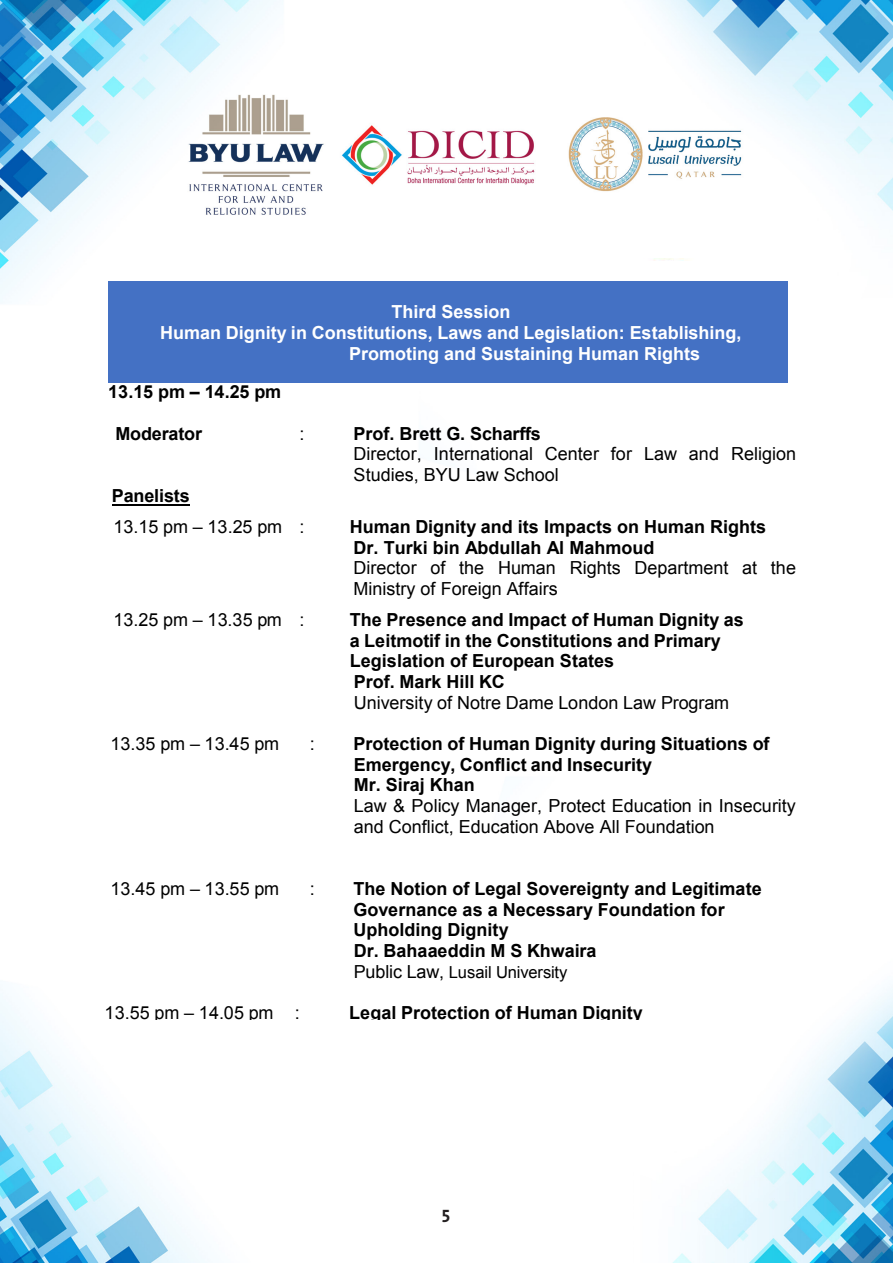
<style>
.page{position:relative;width:893px;height:1263px;background:#fff}
.page>*{position:absolute;margin:0;border:0;box-sizing:border-box;transform-origin:0 0}
.t1{font:700 18px/20.7px "Arial";color:#000}
.t2{font:18px/20.7px "Arial";color:#000}
.t3{font:700 18px "Arial";color:#fff}
.t4{font:700 18px "The Sans";color:#231f20}
.t5{font:16.5px "Arial";letter-spacing:-.005em;color:#000}
.s1{font-weight:700}
.s2{font-weight:400}
.s3{font-size:18px}
</style>
<div class="page">
<img style="left:0;top:0;width:893px;height:1263px">
<img style="left:623px;top:258px;width:193px;height:2px">
<hr style="left:112px;top:504px;width:77px;height:2px;background:#000">
<div style="left:108px;top:281px;width:680px;height:101px;background:#4471c4"></div>
<p class="t3" style="left:391px;top:300px;width:121px">Third Session</p>
<p class="t3" style="left:160px;top:321px;width:583px">Human Dignity in Constitutions, Laws and Legislation: Establishing,</p>
<p class="t3" style="left:349px;top:342px;width:353px">Promoting and Sustaining Human Rights</p>
<p class="t1" style="left:108px;top:382px;width:174px">13.15 pm – 14.25 pm</p>
<p class="t1" style="left:115px;top:424px;width:88px">Moderator</p>
<p class="t2" style="left:299px;top:423px;width:7px">:</p>
<p class="t2" style="left:353px;top:423px;width:444px"><span class="s1">Prof. Brett G. Scharffs<br></span>Director, International Center for Law and Religion<br>Studies, BYU Law School</p>
<p class="t2" style="left:112px;top:480px;width:194px;line-height:31.2px"><span class="s1">Panelists<br></span>13.15 pm – 13.25 pm :</p>
<p class="t1" style="left:350px;top:517px;width:448px">Human Dignity and its Impacts on Human Rights<br>Dr. Turki bin Abdullah Al Mahmoud<br><span class="s2">Director of the Human Rights Department at the Ministry of Foreign Affairs</span></p>
<p class="t2" style="left:113px;top:609px;width:192px">13.25 pm – 13.35 pm :</p>
<p class="t1" style="left:350px;top:610px;width:396px">The Presence and Impact of Human Dignity as a Leitmotif in the Constitutions and Primary Legislation of European States<br>Prof. Mark Hill KC<br><span class="s2">University of Notre Dame London Law Program</span></p>
<p class="t2" style="left:110px;top:734px;width:170px">13.35 pm – 13.45 pm</p>
<p class="t2" style="left:310px;top:734px;width:7px">:</p>
<p class="t1" style="left:354px;top:734px;width:444px">Protection of Human Dignity during Situations of Emergency, Conflict and Insecurity<br>Mr. Siraj Khan<br><span class="s2">Law &amp; Policy Manager, Protect Education in Insecurity and Conflict, Education Above All Foundation</span></p>
<p class="t2" style="left:110px;top:878px;width:170px">13.45 pm – 13.55 pm</p>
<p class="t2" style="left:310px;top:878px;width:7px">:</p>
<p class="t1" style="left:354px;top:879px;width:410px">The Notion of Legal Sovereignty and Legitimate Governance as a Necessary Foundation for Upholding Dignity<br>Dr. Bahaaeddin M S Khwaira</p>
<p class="t5" style="left:354px;top:961px;width:215px"><span class="s3">Public Law,</span> Lusail University</p>
<p class="t2" style="left:105px;top:1003px;width:197px">13.55 pm – 14.05 pm :</p>
<p class="t1" style="left:349px;top:1003px;width:295px">Legal Protection of Human Dignity</p>
<p class="t4" style="left:442px;top:1205px;width:10px">5</p>
</div>
